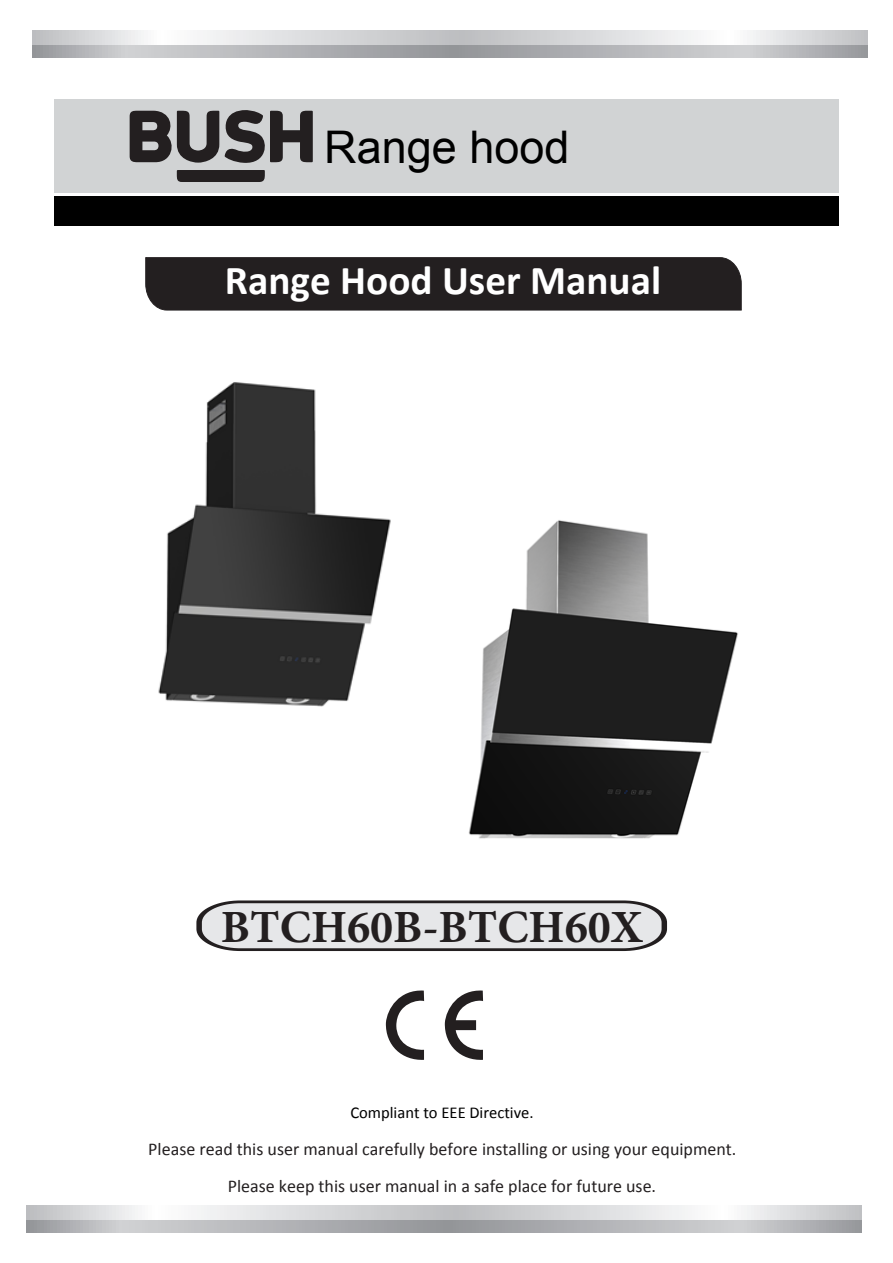
<style>
.page{position:relative;width:893px;height:1263px;background:#fff}
.page>*{position:absolute;margin:0;border:0;box-sizing:border-box;transform-origin:0 0}
.t1{font:700 46.2px "Minion Pro";color:#231f20}
.t2{font:45px "Arial";color:#000}
.t3{font:700 41.25px "Calibri";color:#fff}
.t4{font:18px/37.3px "Calibri";color:#231f20;text-align:center}
.t5{font:16.5px "Calibri";color:#000}
</style>
<div class="page">
<svg style="left:385px;top:990px;width:39px;height:70px"></svg>
<svg style="left:444px;top:990px;width:39px;height:70px"></svg>
<svg style="left:33px;top:44px;width:834px;height:14px;background:#b5b6b9"></svg>
<svg style="left:33px;top:31px;width:834px;height:13px"></svg>
<svg style="left:196px;top:900px;width:472px;height:51px;background:#cfd0d1"></svg>
<svg style="left:27px;top:1219px;width:834px;height:14px;background:#b5b6b9"></svg>
<svg style="left:27px;top:1206px;width:834px;height:13px"></svg>
<div style="left:145px;top:257px;width:597px;height:53px;background:#231f20"></div>
<div style="left:54px;top:99px;width:785px;height:94px;background:#d1d3d4"></div>
<div style="left:54px;top:196px;width:785px;height:29px;background:#000"></div>
<svg style="left:177px;top:170px;width:88px;height:12px"></svg>
<svg style="left:225px;top:110px;width:88px;height:53px"></svg>
<svg style="left:130px;top:111px;width:89px;height:52px"></svg>
<img style="left:158px;top:382px;width:233px;height:325px">
<img style="left:468px;top:520px;width:270px;height:319px">
<h2 class="t2" style="left:324px;top:116px;width:247px">Range hood</h2>
<h3 class="t3" style="left:225px;top:251px;width:438px">Range Hood User Manual</h3>
<h1 class="t1" style="left:221px;top:894px;width:423px">BTCH60B-BTCH60X</h1>
<p class="t5" style="left:350px;top:1101px;width:185px">Compliant to EEE Directive.</p>
<p class="t4" style="left:148px;top:1129px;width:590px">Please read this user manual carefully before installing or using your equipment.<br>Please keep this user manual in a safe place for future use.</p>
</div>
